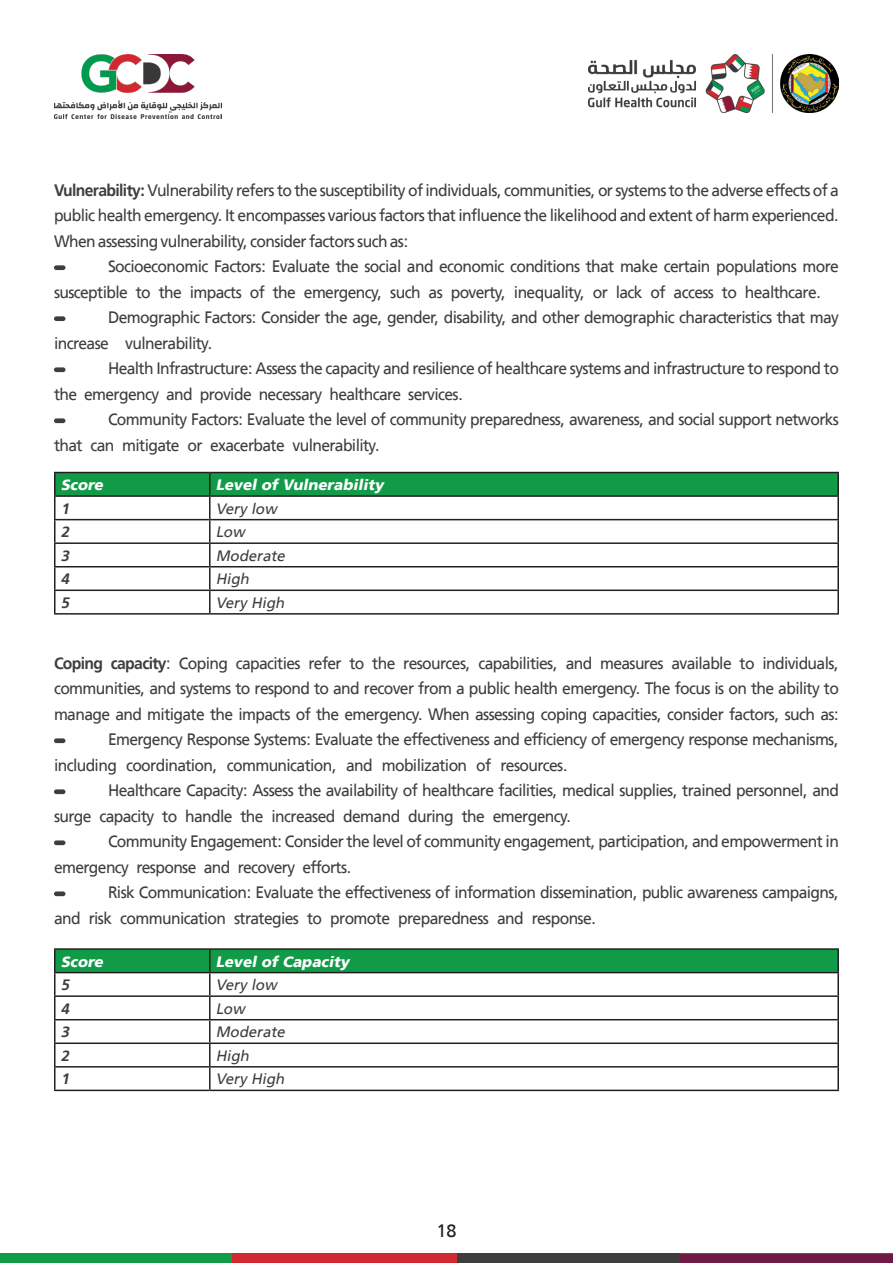
<style>
.page{position:relative;width:893px;height:1263px;background:#fff}
.page>*{position:absolute;margin:0;border:0;box-sizing:border-box;transform-origin:0 0}
.t1{font:18px "Frutiger LT Arabic 55 Roman";color:#231f20}
.Paragraph_main{font:16.5px/25.5px "Frutiger LT Arabic 55 Roman";letter-spacing:-.04em;color:#3e3e3f;scale:.95 1}
.table_para{font:italic 15px "Frutiger LT Arabic 55 Roman";color:#3e3e3f}
.table_para-2{font:italic 900 15px "Frutiger LT Arabic 75";color:#fff}
.table_header{font:italic 900 15px "Frutiger LT Arabic 75";color:#fff}
.table_header-2{font:italic 700 15px "Frutiger LT Arabic 65";color:#3e3e3f}
.s1{font-family:"Frutiger LT Arabic 65";font-weight:700}
</style>
<div class="page">
<img style="left:589px;top:54px;width:250px;height:59px">
<svg style="left:680px;top:1253px;width:213px;height:10px;background:#701e48"></svg>
<div style="left:440px;top:1253px;width:240px;height:10px;background:#3e3e3f"></div>
<div style="left:217px;top:1253px;width:240px;height:10px;background:#d0292f"></div>
<div style="left:0;top:1253px;width:232px;height:10px;background:#119a48"></div>
<img style="left:54px;top:54px;width:167px;height:65px">
<div style="left:56px;top:473px;width:781px;height:22px;background:#119a48"></div>
<hr style="left:54px;top:472px;width:156px;height:1px;background:#231f20">
<hr style="left:54px;top:473px;width:2px;height:22px;background:#231f20">
<hr style="left:210px;top:472px;width:629px;height:1px;background:#231f20">
<hr style="left:209px;top:473px;width:2px;height:22px;background:#231f20">
<hr style="left:837px;top:473px;width:2px;height:22px;background:#231f20">
<hr style="left:54px;top:495px;width:156px;height:2px;background:#231f20">
<hr style="left:54px;top:497px;width:2px;height:22px;background:#231f20">
<hr style="left:210px;top:495px;width:629px;height:2px;background:#231f20">
<hr style="left:209px;top:497px;width:2px;height:22px;background:#231f20">
<hr style="left:837px;top:497px;width:2px;height:22px;background:#231f20">
<hr style="left:54px;top:519px;width:156px;height:1px;background:#231f20">
<hr style="left:54px;top:520px;width:2px;height:22px;background:#231f20">
<hr style="left:210px;top:519px;width:629px;height:1px;background:#231f20">
<hr style="left:209px;top:520px;width:2px;height:22px;background:#231f20">
<hr style="left:837px;top:520px;width:2px;height:22px;background:#231f20">
<hr style="left:54px;top:542px;width:156px;height:2px;background:#231f20">
<hr style="left:54px;top:544px;width:2px;height:22px;background:#231f20">
<hr style="left:210px;top:542px;width:629px;height:2px;background:#231f20">
<hr style="left:209px;top:544px;width:2px;height:22px;background:#231f20">
<hr style="left:837px;top:544px;width:2px;height:22px;background:#231f20">
<hr style="left:54px;top:566px;width:156px;height:1px;background:#231f20">
<hr style="left:54px;top:567px;width:2px;height:22px;background:#231f20">
<hr style="left:210px;top:566px;width:629px;height:1px;background:#231f20">
<hr style="left:209px;top:567px;width:2px;height:22px;background:#231f20">
<hr style="left:837px;top:567px;width:2px;height:22px;background:#231f20">
<hr style="left:54px;top:589px;width:156px;height:2px;background:#231f20">
<hr style="left:54px;top:591px;width:2px;height:22px;background:#231f20">
<hr style="left:210px;top:589px;width:629px;height:2px;background:#231f20">
<hr style="left:209px;top:591px;width:2px;height:22px;background:#231f20">
<hr style="left:837px;top:591px;width:2px;height:22px;background:#231f20">
<hr style="left:54px;top:613px;width:156px;height:2px;background:#231f20">
<hr style="left:210px;top:613px;width:629px;height:2px;background:#231f20">
<div style="left:56px;top:950px;width:781px;height:22px;background:#119a48"></div>
<hr style="left:54px;top:948px;width:156px;height:2px;background:#231f20">
<hr style="left:54px;top:950px;width:2px;height:22px;background:#231f20">
<hr style="left:210px;top:948px;width:629px;height:2px;background:#231f20">
<hr style="left:209px;top:950px;width:2px;height:22px;background:#231f20">
<hr style="left:837px;top:950px;width:2px;height:22px;background:#231f20">
<hr style="left:54px;top:972px;width:156px;height:1px;background:#231f20">
<hr style="left:54px;top:973px;width:2px;height:22px;background:#231f20">
<hr style="left:210px;top:972px;width:629px;height:1px;background:#231f20">
<hr style="left:209px;top:973px;width:2px;height:22px;background:#231f20">
<hr style="left:837px;top:973px;width:2px;height:22px;background:#231f20">
<hr style="left:54px;top:995px;width:156px;height:2px;background:#231f20">
<hr style="left:54px;top:997px;width:2px;height:22px;background:#231f20">
<hr style="left:210px;top:995px;width:629px;height:2px;background:#231f20">
<hr style="left:209px;top:997px;width:2px;height:22px;background:#231f20">
<hr style="left:837px;top:997px;width:2px;height:22px;background:#231f20">
<hr style="left:54px;top:1019px;width:156px;height:1px;background:#231f20">
<hr style="left:54px;top:1020px;width:2px;height:22px;background:#231f20">
<hr style="left:210px;top:1019px;width:629px;height:1px;background:#231f20">
<hr style="left:209px;top:1020px;width:2px;height:22px;background:#231f20">
<hr style="left:837px;top:1020px;width:2px;height:22px;background:#231f20">
<hr style="left:54px;top:1042px;width:156px;height:2px;background:#231f20">
<hr style="left:54px;top:1044px;width:2px;height:22px;background:#231f20">
<hr style="left:210px;top:1042px;width:629px;height:2px;background:#231f20">
<hr style="left:209px;top:1044px;width:2px;height:22px;background:#231f20">
<hr style="left:837px;top:1044px;width:2px;height:22px;background:#231f20">
<hr style="left:54px;top:1066px;width:156px;height:1px;background:#231f20">
<hr style="left:54px;top:1067px;width:2px;height:22px;background:#231f20">
<hr style="left:210px;top:1066px;width:629px;height:1px;background:#231f20">
<hr style="left:209px;top:1067px;width:2px;height:22px;background:#231f20">
<hr style="left:837px;top:1067px;width:2px;height:22px;background:#231f20">
<hr style="left:54px;top:1089px;width:156px;height:2px;background:#231f20">
<hr style="left:210px;top:1089px;width:629px;height:2px;background:#231f20">
<div style="left:54px;top:265px;width:11px;height:5px;background:#3e3e3f;border-radius:2px"></div>
<div style="left:54px;top:367px;width:11px;height:5px;background:#3e3e3f;border-radius:2px"></div>
<div style="left:54px;top:316px;width:11px;height:5px;background:#3e3e3f;border-radius:2px"></div>
<div style="left:54px;top:418px;width:11px;height:5px;background:#3e3e3f;border-radius:2px"></div>
<div style="left:54px;top:738px;width:11px;height:5px;background:#3e3e3f;border-radius:2px"></div>
<div style="left:54px;top:840px;width:11px;height:5px;background:#3e3e3f;border-radius:2px"></div>
<div style="left:54px;top:789px;width:11px;height:5px;background:#3e3e3f;border-radius:2px"></div>
<div style="left:54px;top:891px;width:11px;height:5px;background:#3e3e3f;border-radius:2px"></div>
<p class="Paragraph_main" style="left:54px;top:177px;width:828px;text-align:justify"><span class="s1">Vulnerability:</span> Vulnerability refers to the susceptibility of individuals, communities, or systems to the adverse effects of a public health emergency. It encompasses various factors that influence the likelihood and extent of harm experienced.<br>When assessing vulnerability, consider factors such as:</p>
<p class="Paragraph_main" style="left:54px;top:254px;width:828px;text-indent:54px">Socioeconomic Factors: Evaluate the social and economic conditions that make certain populations more susceptible to the impacts of the emergency, such as poverty, inequality, or lack of access to healthcare.</p>
<p class="Paragraph_main" style="left:54px;top:305px;width:828px;text-indent:54px">Demographic Factors: Consider the age, gender, disability, and other demographic characteristics that may increase vulnerability.</p>
<p class="Paragraph_main" style="left:54px;top:356px;width:828px;text-indent:54px">Health Infrastructure: Assess the capacity and resilience of healthcare systems and infrastructure to respond to the emergency and provide necessary healthcare services.</p>
<p class="Paragraph_main" style="left:54px;top:407px;width:828px;text-indent:54px">Community Factors: Evaluate the level of community preparedness, awareness, and social support networks that can mitigate or exacerbate vulnerability.</p>
<p class="table_header" style="left:61px;top:476px;width:49px">Score</p>
<p class="table_para-2" style="left:216px;top:476px;width:174px">LevelofVulnerability</p>
<p class="table_header-2" style="left:61px;top:496px;width:14px">1</p>
<p class="table_para" style="left:216px;top:497px;width:67px">Verylow</p>
<p class="table_header-2" style="left:61px;top:520px;width:14px">2</p>
<p class="table_para" style="left:216px;top:520px;width:35px">Low</p>
<p class="table_header-2" style="left:61px;top:543px;width:14px">3</p>
<p class="table_para" style="left:216px;top:544px;width:75px">Moderate</p>
<p class="table_header-2" style="left:61px;top:567px;width:14px">4</p>
<p class="table_para" style="left:216px;top:567px;width:39px">High</p>
<p class="table_header-2" style="left:61px;top:590px;width:14px">5</p>
<p class="table_para" style="left:216px;top:591px;width:74px">VeryHigh</p>
<p class="Paragraph_main" style="left:54px;top:650px;width:828px;text-align:justify"><span class="s1">Coping capacity</span>: Coping capacities refer to the resources, capabilities, and measures available to individuals, communities, and systems to respond to and recover from a public health emergency. The focus is on the ability to manage and mitigate the impacts of the emergency. When assessing coping capacities, consider factors, such as:</p>
<p class="Paragraph_main" style="left:54px;top:727px;width:828px;text-indent:54px">Emergency Response Systems: Evaluate the effectiveness and efficiency of emergency response mechanisms, including coordination, communication, and mobilization of resources.</p>
<p class="Paragraph_main" style="left:54px;top:778px;width:828px;text-indent:54px">Healthcare Capacity: Assess the availability of healthcare facilities, medical supplies, trained personnel, and surge capacity to handle the increased demand during the emergency.</p>
<p class="Paragraph_main" style="left:54px;top:829px;width:828px;text-indent:54px">Community Engagement: Consider the level of community engagement, participation, and empowerment in emergency response and recovery efforts.</p>
<p class="Paragraph_main" style="left:54px;top:880px;width:828px;text-indent:54px">Risk Communication: Evaluate the effectiveness of information dissemination, public awareness campaigns, and risk communication strategies to promote preparedness and response.</p>
<p class="table_header" style="left:61px;top:953px;width:49px">Score</p>
<p class="table_para-2" style="left:216px;top:953px;width:140px">LevelofCapacity</p>
<p class="table_header-2" style="left:61px;top:973px;width:14px">5</p>
<p class="table_para" style="left:216px;top:973px;width:67px">Verylow</p>
<p class="table_header-2" style="left:61px;top:996px;width:14px">4</p>
<p class="table_para" style="left:216px;top:997px;width:35px">Low</p>
<p class="table_header-2" style="left:61px;top:1020px;width:14px">3</p>
<p class="table_para" style="left:216px;top:1020px;width:75px">Moderate</p>
<p class="table_header-2" style="left:61px;top:1043px;width:14px">2</p>
<p class="table_para" style="left:216px;top:1044px;width:39px">High</p>
<p class="table_header-2" style="left:61px;top:1067px;width:14px">1</p>
<p class="table_para" style="left:216px;top:1067px;width:74px">VeryHigh</p>
<p class="t1" style="left:436px;top:1217px;width:22px">18</p>
</div>
